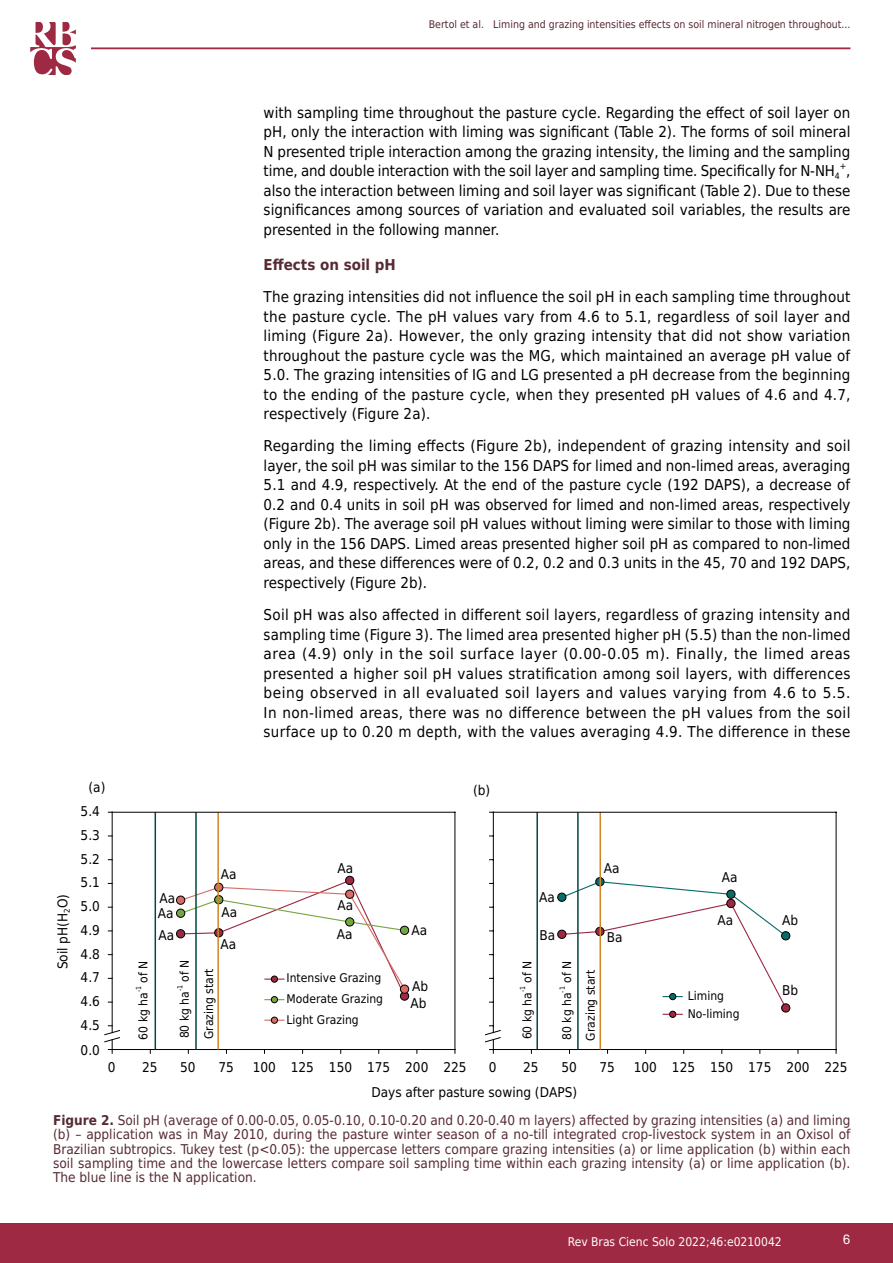
<style>
.page{position:relative;width:893px;height:1263px;background:#fff}
.page>*{position:absolute;margin:0;border:0;box-sizing:border-box;transform-origin:0 0}
.t1{font:15px/19.5px "DejaVu Sans Condensed";color:#000;text-align:justify}
.t2{font:700 15px "DejaVu Sans Condensed";color:#562a32}
.t3{font:13.5px/14.2px "DejaVu Sans Condensed";color:#562a32;text-align:justify}
.t4{font:13.5px/15.3px "DejaVu Sans Condensed";color:#000}
.t5{font:13.5px "Akkurat Pro";color:#fff}
.t6{font:12px/20.5px "DejaVu Sans Condensed";color:#000}
.t7{font:12px "DejaVu Sans Condensed";color:#fff}
.t8{font:10.5px "DejaVu Sans Condensed";color:#562a32}
.t9{font:8.7px "DejaVu Sans Condensed";color:#000}
.t10{font:7.8px "DejaVu Sans Condensed";color:#000}
.t11{font:7.05px "DejaVu Sans Condensed";color:#000}
.s1{font-weight:700}
</style>
<div class="page">
<div style="left:0;top:1223px;width:893px;height:40px;background:#9e2943"></div>
<hr style="left:91px;top:47px;width:759px;height:2px;background:#9e2943">
<svg style="left:30px;top:22px;width:46px;height:52px"></svg>
<hr style="left:112px;top:1049px;width:343px;height:1px;background:#000">
<div style="left:176px;top:929px;width:9px;height:9px;background:#9e2943;border:1px solid #000;border-radius:50%"></div>
<div style="left:345px;top:876px;width:9px;height:9px;background:#9e2943;border:1px solid #000;border-radius:50%"></div>
<div style="left:400px;top:991px;width:9px;height:9px;background:#9e2943;border:1px solid #000;border-radius:50%"></div>
<div style="left:176px;top:909px;width:9px;height:9px;background:#75a741;border:1px solid #000;border-radius:50%"></div>
<div style="left:400px;top:926px;width:9px;height:9px;background:#75a741;border:1px solid #000;border-radius:50%"></div>
<svg style="left:176px;top:896px;width:9px;height:9px"></svg>
<div style="left:400px;top:985px;width:9px;height:9px;background:#d86c67;border:1px solid #000;border-radius:50%"></div>
<svg style="left:179px;top:879px;width:227px;height:121px"></svg>
<div style="left:271px;top:996px;width:7px;height:7px;background:#75a741;border:1px solid #000;border-radius:50%"></div>
<svg style="left:264px;top:1020px;width:20px;height:1px"></svg>
<div style="left:271px;top:1017px;width:7px;height:7px;background:#d86c67;border:1px solid #000;border-radius:50%"></div>
<hr style="left:493px;top:812px;width:1px;height:220px;background:#000">
<hr style="left:493px;top:1049px;width:343px;height:1px;background:#000">
<svg style="left:557px;top:893px;width:9px;height:9px"></svg>
<svg style="left:595px;top:877px;width:9px;height:9px"></svg>
<div style="left:781px;top:931px;width:9px;height:9px;background:#0a6c69;border:1px solid #000;border-radius:50%"></div>
<svg style="left:557px;top:930px;width:9px;height:9px"></svg>
<div style="left:781px;top:1003px;width:9px;height:9px;background:#9e2943;border:1px solid #000;border-radius:50%"></div>
<svg style="left:560px;top:881px;width:227px;height:134px"></svg>
<div style="left:669px;top:1011px;width:7px;height:7px;background:#9e2943;border:1px solid #000;border-radius:50%"></div>
<hr style="left:155px;top:812px;width:1px;height:237px;background:#044644">
<hr style="left:195px;top:812px;width:2px;height:237px;background:#044644">
<hr style="left:536px;top:812px;width:2px;height:237px;background:#044644">
<hr style="left:577px;top:812px;width:2px;height:237px;background:#044644">
<hr style="left:217px;top:812px;width:2px;height:237px;background:#d18525">
<hr style="left:599px;top:812px;width:2px;height:237px;background:#d18525">
<hr style="left:112px;top:812px;width:343px;height:1px;background:#000">
<hr style="left:455px;top:812px;width:1px;height:237px;background:#000">
<hr style="left:836px;top:812px;width:1px;height:237px;background:#000">
<hr style="left:493px;top:812px;width:343px;height:1px;background:#000">
<svg style="left:485px;top:1025px;width:16px;height:28px"></svg>
<hr style="left:112px;top:812px;width:1px;height:220px;background:#000">
<svg style="left:104px;top:1025px;width:16px;height:28px"></svg>
<p class="t8" style="left:429px;top:16px;width:423px">Bertol et al. Liming and grazing intensities effects on soil mineral nitrogen throughout...</p>
<p class="t1" style="left:264px;top:102px;width:588px">with sampling time throughout the pasture cycle. Regarding the effect of soil layer on pH, only the interaction with liming was significant (Table 2). The forms of soil mineral N presented triple interaction among the grazing intensity, the liming and the sampling time, and double interaction with the soil layer and sampling time. Specifically for N-NH<sub>4</sub> ,</p>
<p class="t9" style="left:840px;top:159px;width:8px">+</p>
<p class="t1" style="left:264px;top:180px;width:588px">also the interaction between liming and soil layer was significant (Table 2). Due to these significances among sources of variation and evaluated soil variables, the results are presented in the following manner.</p>
<p class="t2" style="left:264px;top:252px;width:134px">Effects on soil pH</p>
<p class="t1" style="left:264px;top:287px;width:588px">The grazing intensities did not influence the soil pH in each sampling time throughout the pasture cycle. The pH values vary from 4.6 to 5.1, regardless of soil layer and liming (Figure 2a). However, the only grazing intensity that did not show variation throughout the pasture cycle was the MG, which maintained an average pH value of 5.0. The grazing intensities of IG and LG presented a pH decrease from the beginning to the ending of the pasture cycle, when they presented pH values of 4.6 and 4.7, respectively (Figure 2a).</p>
<p class="t1" style="left:264px;top:436px;width:588px">Regarding the liming effects (Figure 2b), independent of grazing intensity and soil layer, the soil pH was similar to the 156 DAPS for limed and non-limed areas, averaging 5.1 and 4.9, respectively. At the end of the pasture cycle (192 DAPS), a decrease of 0.2 and 0.4 units in soil pH was observed for limed and non-limed areas, respectively (Figure 2b). The average soil pH values without liming were similar to those with liming only in the 156 DAPS. Limed areas presented higher soil pH as compared to non-limed areas, and these differences were of 0.2, 0.2 and 0.3 units in the 45, 70 and 192 DAPS, respectively (Figure 2b).</p>
<p class="t1" style="left:264px;top:605px;width:588px">Soil pH was also affected in different soil layers, regardless of grazing intensity and sampling time (Figure 3). The limed area presented higher pH (5.5) than the non-limed area (4.9) only in the soil surface layer (0.00-0.05 m). Finally, the limed areas presented a higher soil pH values stratification among soil layers, with differences being observed in all evaluated soil layers and values varying from 4.6 to 5.5.<br>In non-limed areas, there was no difference between the pH values from the soil surface up to 0.20 m depth, with the values averaging 4.9. The difference in these</p>
<p class="t4" style="left:55px;top:969px;width:77px;rotate:-90deg">Soil pH(H O)</p>
<p class="t10" style="left:61px;top:913px;width:6px;rotate:-90deg">2</p>
<p class="t4" style="left:89px;top:779px;width:18px">(a)</p>
<p class="t4" style="left:81px;top:803px;width:21px">5.4</p>
<p class="t4" style="left:81px;top:827px;width:21px">5.3</p>
<p class="t4" style="left:473px;top:782px;width:19px">(b)</p>
<p class="t4" style="left:81px;top:851px;width:21px">5.2</p>
<p class="t4" style="left:81px;top:875px;width:21px">5.1</p>
<p class="t4" style="left:81px;top:898px;width:21px">5.0</p>
<p class="t4" style="left:81px;top:922px;width:21px">4.9</p>
<p class="t4" style="left:81px;top:946px;width:21px">4.8</p>
<p class="t4" style="left:81px;top:970px;width:21px">4.7</p>
<p class="t4" style="left:81px;top:993px;width:21px">4.6</p>
<p class="t4" style="left:81px;top:1017px;width:21px">4.5</p>
<p class="t4" style="left:81px;top:1043px;width:21px">0.0</p>
<p class="t4" style="left:158px;top:890px;width:19px">Aa<br>Aa</p>
<p class="t4" style="left:159px;top:928px;width:17px">Aa</p>
<p class="t4" style="left:221px;top:866px;width:17px">Aa</p>
<p class="t4" style="left:221px;top:905px;width:17px">Aa</p>
<p class="t4" style="left:220px;top:936px;width:17px">Aa</p>
<p class="t4" style="left:337px;top:861px;width:17px">Aa</p>
<p class="t4" style="left:337px;top:890px;width:18px;line-height:29.5px">Aa<br>Aa</p>
<p class="t4" style="left:411px;top:922px;width:17px">Aa</p>
<p class="t4" style="left:539px;top:889px;width:17px">Aa</p>
<p class="t4" style="left:539px;top:927px;width:17px">Ba</p>
<p class="t4" style="left:604px;top:861px;width:17px">Aa</p>
<p class="t4" style="left:607px;top:929px;width:17px">Ba</p>
<p class="t4" style="left:722px;top:869px;width:17px">Aa</p>
<p class="t4" style="left:718px;top:912px;width:17px">Aa</p>
<p class="t4" style="left:782px;top:912px;width:18px">Ab</p>
<p class="t6" style="left:174px;top:981px;width:23px;rotate:-90deg">of N</p>
<p class="t6" style="left:517px;top:982px;width:23px;rotate:-90deg">of N</p>
<p class="t6" style="left:133px;top:983px;width:23px;rotate:-90deg">of N</p>
<p class="t6" style="left:556px;top:983px;width:23px;rotate:-90deg">of N</p>
<p class="t6" style="left:198px;top:1039px;width:72px;rotate:-90deg">Grazing start</p>
<p class="t6" style="left:580px;top:1040px;width:72px;rotate:-90deg">Grazing start</p>
<p class="t4" style="left:489px;top:1059px;width:9px">0</p>
<p class="t6" style="left:287px;top:968px;width:98px">Intensive Grazing<br>Moderate Grazing<br>Light Grazing</p>
<p class="t4" style="left:410px;top:977px;width:19px;line-height:17.2px">Ab<br>Ab</p>
<p class="t4" style="left:782px;top:982px;width:18px">Bb</p>
<p class="t11" style="left:174px;top:991px;width:8px;rotate:-90deg">-1</p>
<p class="t11" style="left:517px;top:992px;width:8px;rotate:-90deg">-1</p>
<p class="t11" style="left:133px;top:992px;width:8px;rotate:-90deg">-1</p>
<p class="t11" style="left:557px;top:992px;width:8px;rotate:-90deg">-1</p>
<p class="t6" style="left:688px;top:986px;width:53px;line-height:17.7px">Liming<br>No-liming</p>
<p class="t6" style="left:174px;top:1038px;width:49px;rotate:-90deg">80 kg ha</p>
<p class="t6" style="left:517px;top:1039px;width:49px;rotate:-90deg">60 kg ha</p>
<p class="t6" style="left:133px;top:1039px;width:49px;rotate:-90deg">60 kg ha</p>
<p class="t6" style="left:556px;top:1040px;width:49px;rotate:-90deg">80 kg ha</p>
<p class="t4" style="left:523px;top:1059px;width:17px">25</p>
<p class="t4" style="left:561px;top:1059px;width:17px">50</p>
<p class="t4" style="left:599px;top:1059px;width:17px">75</p>
<p class="t4" style="left:634px;top:1059px;width:215px">100 125 150 175 200 225</p>
<p class="t4" style="left:371px;top:1084px;width:207px">Days after pasture sowing (DAPS)</p>
<p class="t4" style="left:108px;top:1059px;width:9px">0</p>
<p class="t4" style="left:142px;top:1059px;width:17px">25</p>
<p class="t4" style="left:180px;top:1059px;width:17px">50</p>
<p class="t4" style="left:218px;top:1059px;width:17px">75</p>
<p class="t4" style="left:253px;top:1059px;width:215px">100 125 150 175 200 225</p>
<p class="t3" style="left:53px;top:1113px;width:799px"><span class="s1">Figure 2.</span> Soil pH (average of 0.00-0.05, 0.05-0.10, 0.10-0.20 and 0.20-0.40 m layers) affected by grazing intensities (a) and liming (b) – application was in May 2010, during the pasture winter season of a no-till integrated crop-livestock system in an Oxisol of Brazilian subtropics. Tukey test (p&lt;0.05): the uppercase letters compare grazing intensities (a) or lime application (b) within each soil sampling time and the lowercase letters compare soil sampling time within each grazing intensity (a) or lime application (b).<br>The blue line is the N application.</p>
<p class="t7" style="left:568px;top:1231px;width:215px">Rev Bras Cienc Solo 2022;46:e0210042</p>
<p class="t5" style="left:843px;top:1231px;width:9px">6</p>
</div>
